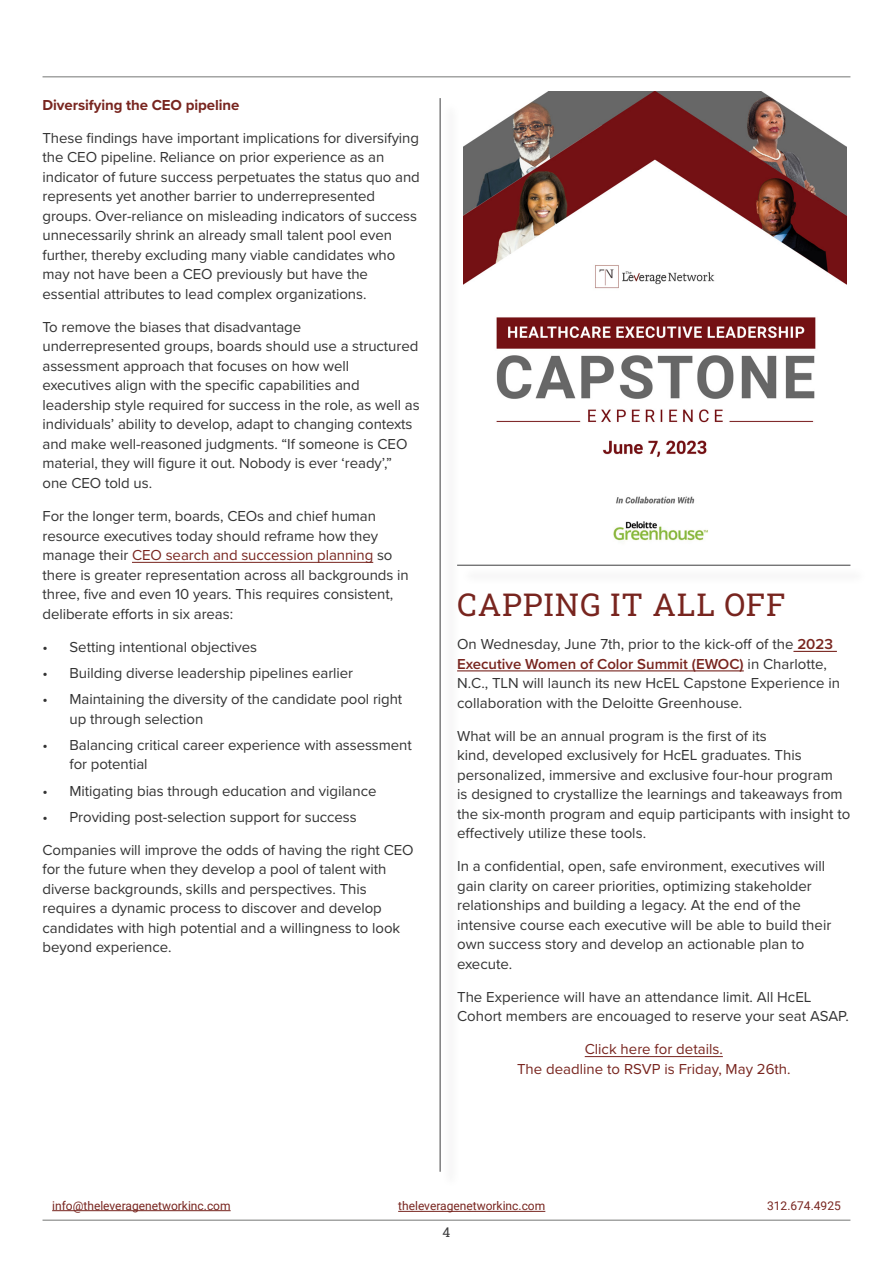
<style>
.page{position:relative;width:893px;height:1263px;background:#fff}
.page>*{position:absolute;margin:0;border:0;box-sizing:border-box;transform-origin:0 0}
.Intro_title{font:31.5px "Roboto Slab";letter-spacing:.025em;color:#78251f}
.t1{font:15px/19.5px "Proxima Nova";letter-spacing:-.005em;color:#333}
.t2{font:15px/19.5px "Proxima Nova";color:#78251f;text-align:center}
.t3{font:700 15px "Proxima Nova";letter-spacing:-.005em;color:#78251f}
.t4{font:13.5px "Roboto Slab";color:#3e3e3f}
.Paragraph_White{font:12px "Roboto";color:#78251f}
.s1{color:#78251f}
.s2{font-weight:600;color:#78251f}
</style>
<div class="page">
<hr style="left:43px;top:1220px;width:807px;height:1px;background:#757675">
<hr style="left:43px;top:76px;width:807px;height:1px;background:#757675">
<hr style="left:132px;top:562px;width:241px;height:1px;background:#78251f">
<hr style="left:398px;top:1211px;width:147px;height:1px;background:#78251f">
<hr style="left:52px;top:1210px;width:179px;height:1px;background:#78251f">
<img style="left:463px;top:92px;width:383px;height:449px">
<hr style="left:793px;top:651px;width:44px;height:1px;background:#78251f">
<hr style="left:457px;top:670px;width:287px;height:1px;background:#78251f">
<hr style="left:585px;top:1056px;width:138px;height:1px;background:#78251f">
<div style="left:461px;top:567px;width:407px;height:17px;background:#fafafa"></div>
<hr style="left:457px;top:565px;width:393px;height:1px;background:#3e3e3f">
<div style="left:442px;top:102px;width:17px;height:1087px;background:#fafafa"></div>
<hr style="left:440px;top:98px;width:1px;height:1074px;background:#3e3e3f">
<p class="t3" style="left:43px;top:94px;width:198px">Diversifying the CEO pipeline</p>
<p class="t1" style="left:43px;top:128px;width:379px">These findings have important implications for diversifying the CEO pipeline. Reliance on prior experience as an indicator of future success perpetuates the status quo and represents yet another barrier to underrepresented groups. Over-reliance on misleading indicators of success unnecessarily shrink an already small talent pool even further, thereby excluding many viable candidates who may not have been a CEO previously but have the essential attributes to lead complex organizations.</p>
<p class="t1" style="left:43px;top:317px;width:379px">To remove the biases that disadvantage underrepresented groups, boards should use a structured assessment approach that focuses on how well executives align with the specific capabilities and leadership style required for success in the role, as well as individuals’ ability to develop, adapt to changing contexts and make well-reasoned judgments. “If someone is CEO material, they will figure it out. Nobody is ever ‘ready’,” one CEO told us.</p>
<p class="t1" style="left:43px;top:506px;width:368px">For the longer term, boards, CEOs and chief human resource executives today should reframe how they manage their <span class="s1">CEO search and succession planning</span> so there is greater representation across all backgrounds in three, five and even 10 years. This requires consistent, deliberate efforts in six areas:</p>
<p class="t1" style="left:43px;top:636px;width:216px">• Setting intentional objectives</p>
<p class="t1" style="left:43px;top:662px;width:312px">• Building diverse leadership pipelines earlier</p>
<p class="t1" style="left:70px;top:689px;width:334px;text-indent:-27px">• Maintaining the diversity of the candidate pool right up through selection</p>
<p class="t1" style="left:70px;top:734px;width:344px;text-indent:-27px">• Balancing critical career experience with assessment for potential</p>
<p class="t1" style="left:43px;top:780px;width:335px">• Mitigating bias through education and vigilance</p>
<p class="t1" style="left:43px;top:806px;width:316px">• Providing post-selection support for success</p>
<p class="t1" style="left:43px;top:839px;width:373px">Companies will improve the odds of having the right CEO for the future when they develop a pool of talent with diverse backgrounds, skills and perspectives. This requires a dynamic process to discover and develop candidates with high potential and a willingness to look beyond experience.</p>
<p class="Intro_title" style="left:457px;top:583px;width:330px">CAPPING IT ALL OFF</p>
<p class="t1" style="left:457px;top:634px;width:384px">On Wednesday, June 7th, prior to the kick-off of the <span class="s2">2023<br>Executive Women of Color Summit (EWOC)</span> in Charlotte, N.C., TLN will launch its new HcEL Capstone Experience in collaboration with the Deloitte Greenhouse.</p>
<p class="t1" style="left:457px;top:725px;width:395px">What will be an annual program is the first of its<br>kind, developed exclusively for HcEL graduates. This personalized, immersive and exclusive four-hour program<br>is designed to crystallize the learnings and takeaways from the six-month program and equip participants with insight to effectively utilize these tools.</p>
<p class="t1" style="left:457px;top:856px;width:376px">In a confidential, open, safe environment, executives will gain clarity on career priorities, optimizing stakeholder relationships and building a legacy. At the end of the intensive course each executive will be able to build their own success story and develop an actionable plan to execute.</p>
<p class="t1" style="left:457px;top:986px;width:393px">The Experience will have an attendance limit. All HcEL<br>Cohort members are encouaged to reserve your seat ASAP.</p>
<p class="t2" style="left:517px;top:1039px;width:275px">Click here for details.<br>The deadline to RSVP is Friday, May 26th.</p>
<p class="Paragraph_White" style="left:52px;top:1197px;width:180px">info@theleveragenetworkinc.com</p>
<p class="Paragraph_White" style="left:398px;top:1198px;width:149px">theleveragenetworkinc.com</p>
<p class="Paragraph_White" style="left:767px;top:1198px;width:75px">312.674.4925</p>
<p class="t4" style="left:443px;top:1223px;width:9px">4</p>
</div>
